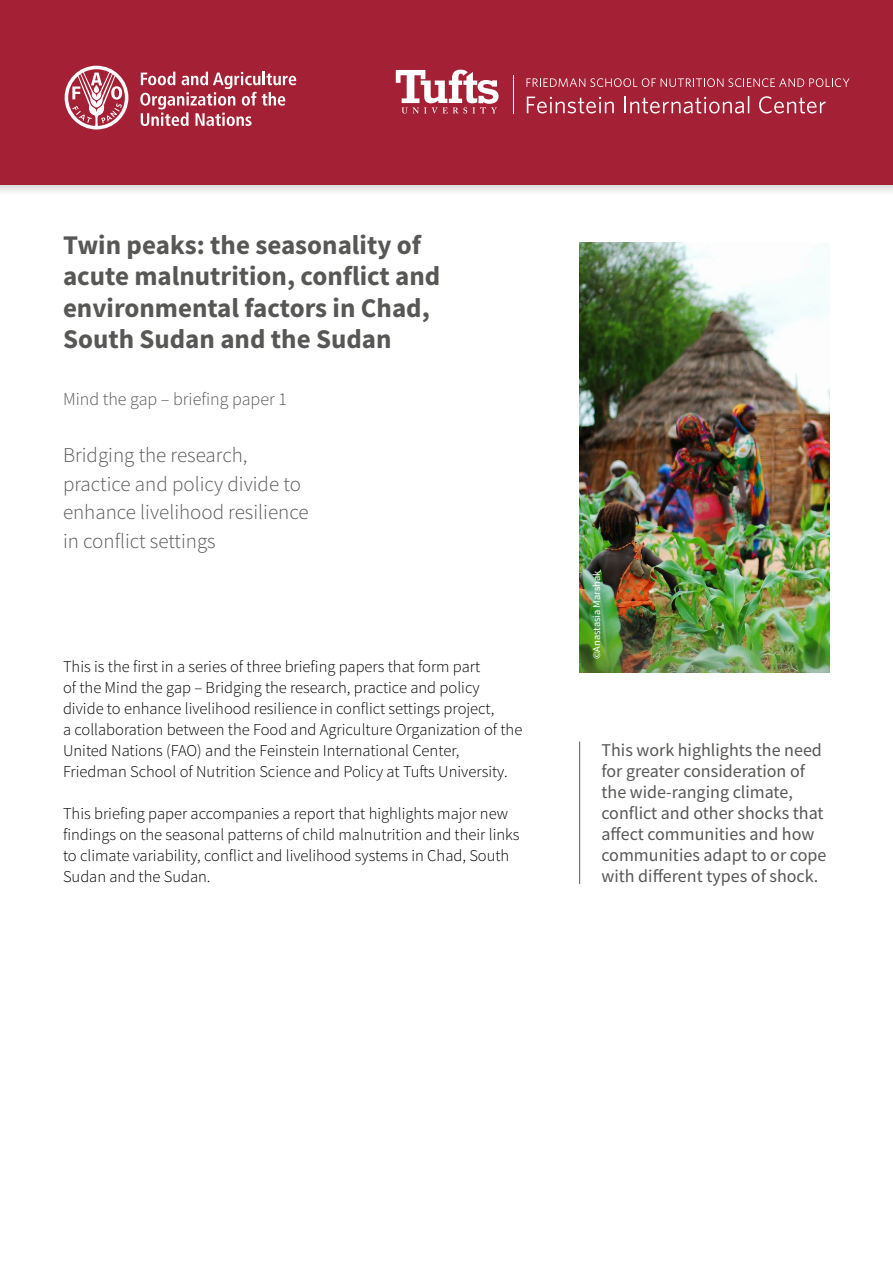
<style>
.page{position:relative;width:893px;height:1263px;background:#fff}
.page>*{position:absolute;margin:0;border:0;box-sizing:border-box;transform-origin:0 0}
.t1{font:700 27px/31.5px "Source Sans Pro";color:#575756}
.t2{font:300 21px/28.5px "Source Sans Pro";color:#575756}
.t3{font:18px/21px "Source Sans Pro";color:#575756}
.t4{font:300 18px "Source Sans Pro";color:#575756}
.t5{font:300 16.5px/21px "Source Sans Pro";color:#000}
.t6{font:10.5px "Source Sans Pro";color:#fff}
</style>
<div class="page">
<div style="left:0;top:0;width:893px;height:197px;background:#000;opacity:.16"></div>
<div style="left:0;top:0;width:893px;height:185px;background:#a42135"></div>
<svg style="left:65px;top:66px;width:63px;height:63px"></svg>
<svg style="left:140px;top:72px;width:156px;height:54px"></svg>
<hr style="left:513px;top:75px;width:1px;height:38px;background:#fff">
<svg style="left:396px;top:70px;width:103px;height:44px"></svg>
<svg style="left:526px;top:78px;width:324px;height:9px"></svg>
<svg style="left:527px;top:97px;width:87px;height:16px"></svg>
<svg style="left:624px;top:96px;width:125px;height:17px"></svg>
<svg style="left:759px;top:96px;width:67px;height:18px"></svg>
<img style="left:579px;top:243px;width:251px;height:429px">
<hr style="left:579px;top:741px;width:1px;height:143px;background:#575756">
<h1 class="t1" style="left:63px;top:229px;width:379px">Twin peaks: the seasonality of acute malnutrition, conflict and environmental factors in Chad,<br>South Sudan and the Sudan</h1>
<p class="t4" style="left:63px;top:388px;width:226px">Mind the gap – briefing paper 1</p>
<p class="t2" style="left:63px;top:441px;width:247px">Bridging the research, practice and policy divide to enhance livelihood resilience in conflict settings</p>
<p class="t5" style="left:63px;top:656px;width:461px">This is the first in a series of three briefing papers that form part<br>of the Mind the gap – Bridging the research, practice and policy divide to enhance livelihood resilience in conflict settings project,<br>a collaboration between the Food and Agriculture Organization of the United Nations (FAO) and the Feinstein International Center, Friedman School of Nutrition Science and Policy at Tufts University.</p>
<p class="t5" style="left:63px;top:803px;width:458px">This briefing paper accompanies a report that highlights major new findings on the seasonal patterns of child malnutrition and their links to climate variability, conflict and livelihood systems in Chad, South Sudan and the Sudan.</p>
<p class="t6" style="left:590px;top:659px;width:90px;rotate:-90deg">©Anastasia Marshak</p>
<p class="t3" style="left:601px;top:739px;width:226px">This work highlights the need for greater consideration of the wide-ranging climate, conflict and other shocks that affect communities and how communities adapt to or cope with different types of shock.</p>
</div>
